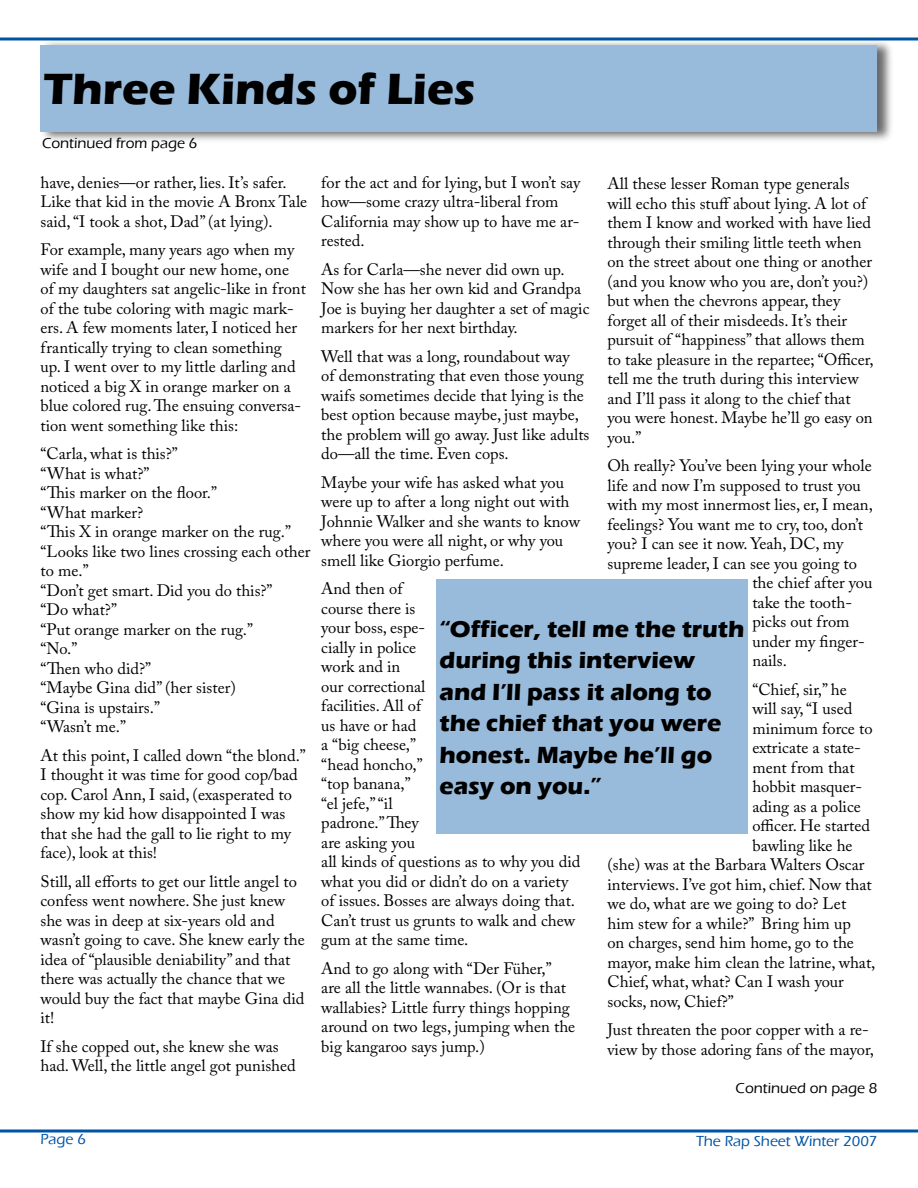
<style>
.page{position:relative;width:918px;height:1188px;background:#fff}
.page>*{position:absolute;margin:0;border:0;box-sizing:border-box;transform-origin:0 0}
.t1{font:700 45px "Eras ITC";color:#000}
.t2{font:700 24px/31.5px "Eras ITC";color:#000}
.t3{font:16.5px/19.5px "Adobe Caslon Pro";color:#000}
.t4{font:500 15px "Eras ITC";color:#000}
.t5{font:500 15px "Eras ITC";color:#0054a4}
</style>
<div class="page">
<hr style="left:0;top:38px;width:918px;height:2px;background:#0054a4">
<hr style="left:0;top:1130px;width:918px;height:2px;background:#0054a4">
<div style="left:38px;top:39px;width:856px;height:106px;background:#000;opacity:.59"></div>
<div style="left:40px;top:45px;width:838px;height:87px;background:#99bbdb"></div>
<div style="left:436px;top:580px;width:312px;height:254px;background:#99bbdb"></div>
<svg style="left:190px;top:138px;width:7px;height:7px"></svg>
<h1 class="t1" style="left:44px;top:63px;width:433px">Three Kinds of Lies</h1>
<p class="t4" style="left:42px;top:135px;width:145px">Continued from page</p>
<p class="t3" style="left:40px;top:172px;width:268px">have, denies—or rather, lies. It’s safer.<br>Like that kid in the movie A Bronx Tale said, “I took a shot, Dad” (at lying).</p>
<p class="t3" style="left:40px;top:240px;width:267px">For example, many years ago when my wife and I bought our new home, one of my daughters sat angelic-like in front of the tube coloring with magic mark&shy;ers. A few moments later, I noticed her frantically trying to clean something up. I went over to my little darling and noticed a big X in orange marker on a blue colored rug. The ensuing conversa&shy;tion went something like this:</p>
<p class="t3" style="left:40px;top:444px;width:272px">“Carla, what is this?”<br>“What is what?”<br>“This marker on the floor.”<br>“What marker?<br>“This X in orange marker on the rug.” “Looks like two lines crossing each other to me.”<br>“Don’t get smart. Did you do this?”<br>“Do what?”<br>“Put orange marker on the rug.”<br>“No.”<br>“Then who did?”<br>“Maybe Gina did” (her sister)<br>“Gina is upstairs.”<br>“Wasn’t me.”</p>
<p class="t3" style="left:40px;top:745px;width:267px">At this point, I called down “the blond.” I thought it was time for good cop/bad cop. Carol Ann, I said, (exasperated to show my kid how disappointed I was that she had the gall to lie right to my face), look at this!</p>
<p class="t3" style="left:40px;top:871px;width:266px">Still, all efforts to get our little angel to confess went nowhere. She just knew she was in deep at six-years old and wasn’t going to cave. She knew early the idea of “plausible deniability” and that there was actually the chance that we would buy the fact that maybe Gina did it!</p>
<p class="t3" style="left:40px;top:1036px;width:257px">If she copped out, she knew she was had. Well, the little angel got punished</p>
<p class="t3" style="left:321px;top:172px;width:261px">for the act and for lying, but I won’t say how—some crazy ultra-liberal from<br>California may show up to have me ar&shy;rested.</p>
<p class="t3" style="left:321px;top:259px;width:270px">As for Carla—she never did own up.<br>Now she has her own kid and Grandpa Joe is buying her daughter a set of magic markers for her next birthday.</p>
<p class="t3" style="left:321px;top:346px;width:270px">Well that was a long, roundabout way<br>of demonstrating that even those young waifs sometimes decide that lying is the best option because maybe, just maybe, the problem will go away. Just like adults do—all the time. Even cops.</p>
<p class="t3" style="left:321px;top:472px;width:260px">Maybe your wife has asked what you were up to after a long night out with Johnnie Walker and she wants to know where you were all night, or why you smell like Giorgio perfume.</p>
<p class="t3" style="left:321px;top:579px;width:261px">And then of<br>course there is<br>your boss, espe-<br>cially in police<br>work and in<br>our correctional<br>facilities. All of<br>us have or had<br>a “big cheese,”<br>“head honcho,”<br>“top banana,”<br>“el jefe,” “il<br>padrone.” They<br>are asking you<br>all kinds of questions as to why you did what you did or didn’t do on a variety of issues. Bosses are always doing that.<br>Can’t trust us grunts to walk and chew gum at the same time.</p>
<p class="t3" style="left:321px;top:958px;width:256px">And to go along with “Der Füher,” are all the little wannabes. (Or is that wallabies? Little furry things hopping around on two legs, jumping when the big kangaroo says jump.)</p>
<p class="t3" style="left:608px;top:174px;width:268px">All these lesser Roman type generals will echo this stuff about lying. A lot of them I know and worked with have lied through their smiling little teeth when on the street about one thing or another (and you know who you are, don’t you?) but when the chevrons appear, they forget all of their misdeeds. It’s their pursuit of “happiness” that allows them to take pleasure in the repartee; “Officer, tell me the truth during this interview and I’ll pass it along to the chief that you were honest. Maybe he’ll go easy on you.”</p>
<p class="t3" style="left:608px;top:456px;width:266px">Oh really? You’ve been lying your whole</p>
<p class="t3" style="left:608px;top:475px;width:255px">life and now I’m supposed to trust you</p>
<p class="t3" style="left:608px;top:495px;width:267px">with my most innermost lies, er, I mean,</p>
<p class="t3" style="left:608px;top:514px;width:257px">feelings? You want me to cry, too, don’t</p>
<p class="t3" style="left:608px;top:534px;width:237px">you? I can see it now. Yeah, DC, my</p>
<p class="t3" style="left:608px;top:553px;width:251px">supreme leader, I can see you going to</p>
<p class="t3" style="left:752px;top:573px;width:122px">the chief after you</p>
<p class="t3" style="left:752px;top:592px;width:101px">take the tooth-</p>
<p class="t3" style="left:752px;top:612px;width:99px">picks out from</p>
<p class="t3" style="left:752px;top:631px;width:114px">under my finger-</p>
<p class="t3" style="left:752px;top:651px;width:36px">nails.</p>
<p class="t3" style="left:752px;top:679px;width:96px">“Chief, sir,” he</p>
<p class="t3" style="left:752px;top:699px;width:102px">will say, “I used</p>
<p class="t3" style="left:752px;top:718px;width:122px">minimum force to</p>
<p class="t3" style="left:752px;top:738px;width:110px">extricate a state-</p>
<p class="t3" style="left:752px;top:757px;width:104px">ment from that</p>
<p class="t3" style="left:752px;top:777px;width:111px">hobbit masquer-</p>
<p class="t3" style="left:752px;top:796px;width:110px">ading as a police</p>
<p class="t3" style="left:752px;top:816px;width:119px">officer. He started</p>
<p class="t3" style="left:752px;top:835px;width:102px">bawling like he</p>
<p class="t3" style="left:608px;top:855px;width:259px">(she) was at the Barbara Walters Oscar</p>
<p class="t3" style="left:608px;top:874px;width:266px">interviews. I’ve got him, chief. Now that</p>
<p class="t3" style="left:608px;top:894px;width:240px">we do, what are we going to do? Let</p>
<p class="t3" style="left:608px;top:913px;width:245px">him stew for a while?” Bring him up</p>
<p class="t3" style="left:608px;top:933px;width:248px">on charges, send him home, go to the</p>
<p class="t3" style="left:608px;top:952px;width:269px">mayor, make him clean the latrine, what,</p>
<p class="t3" style="left:608px;top:972px;width:238px">Chief, what, what? Can I wash your</p>
<p class="t3" style="left:608px;top:991px;width:128px">socks, now, Chief?”</p>
<p class="t3" style="left:608px;top:1020px;width:268px">Just threaten the poor copper with a re&shy;view by those adoring fans of the mayor,</p>
<h2 class="t2" style="left:440px;top:613px;width:307px">“Officer, tell me the truth during this interview and I’ll pass it along to the chief that you were honest. Maybe he’ll go easy on you.”</h2>
<p class="t4" style="left:736px;top:1079px;width:131px">Continued on page</p>
<p class="t5" style="left:40px;top:1131px;width:35px">Page</p>
<p class="t5" style="left:696px;top:1132px;width:183px">The Rap Sheet Winter 2007</p>
</div>
